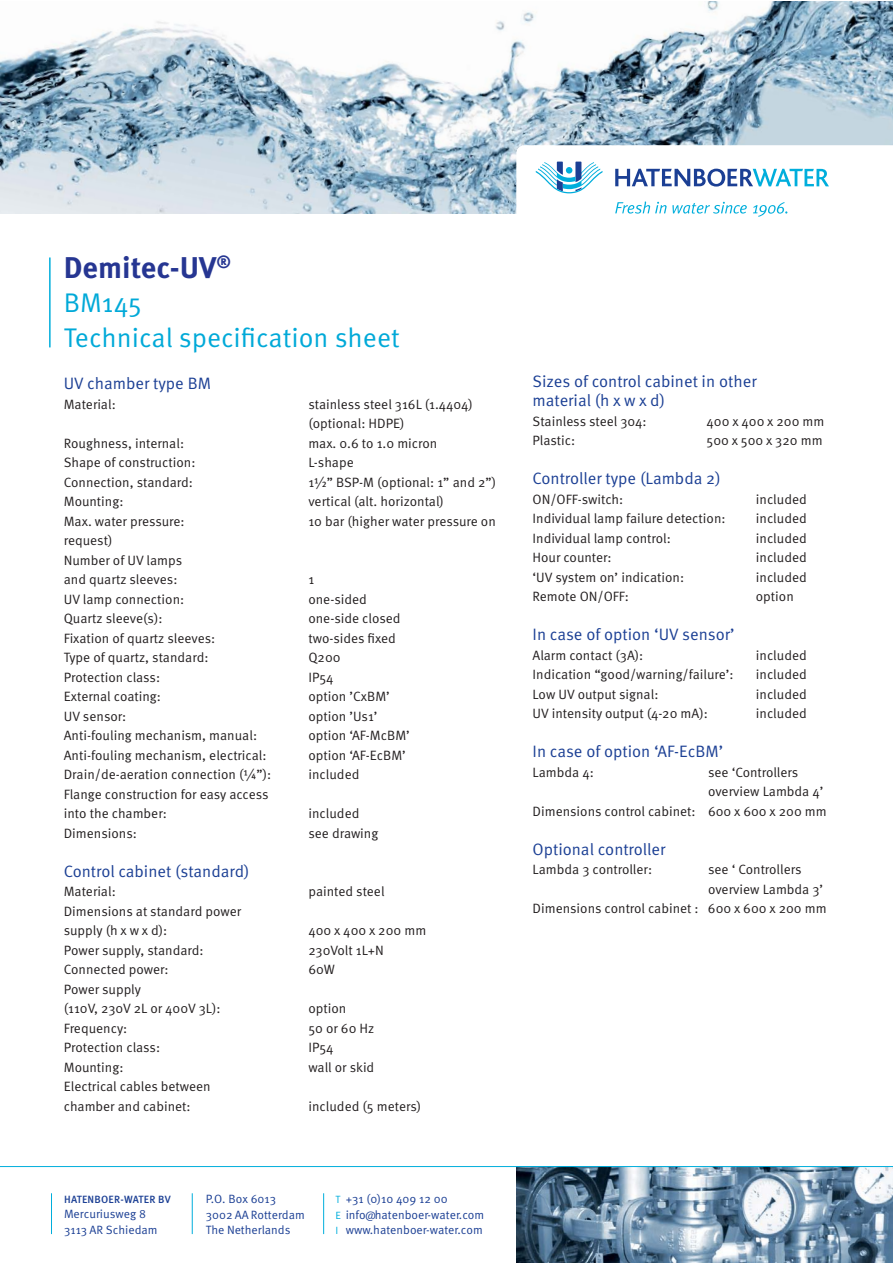
<style>
.page{position:relative;width:893px;height:1263px;background:#fff}
.page>*{position:absolute;margin:0;border:0;box-sizing:border-box;transform-origin:0 0}
.t1{font:700 30px "Meta OT";color:#263692}
.t2{font:27px "Meta OT Norm";color:#00a9d8}
.t3{font:16.5px "Meta OT Norm";color:#1b3f94}
.t4{font:13.5px/19.5px "Meta OT Norm";color:#231f20}
.t5{font:12px/15.8px "Meta OT Norm";color:#1b3f94}
.t6{font:500 10.5px "Meta OT";letter-spacing:.02em;color:#1b3f94}
.s1{font-size:10.5px;color:#00aedc}
</style>
<div class="page">
<img style="left:0;top:1px;width:893px;height:212px">
<svg style="left:516px;top:145px;width:377px;height:72px"></svg>
<hr style="left:192px;top:1193px;width:1px;height:41px;background:#00aedc">
<hr style="left:323px;top:1193px;width:1px;height:41px;background:#00aedc">
<hr style="left:51px;top:1193px;width:1px;height:41px;background:#00aedc">
<hr style="left:49px;top:257px;width:2px;height:90px;background:#00aedc">
<img style="left:517px;top:1167px;width:376px;height:96px">
<hr style="left:0;top:1166px;width:893px;height:1px;background:#00aedc">
<p class="t1" style="left:64px;top:248px;width:169px">Demitec-UV<sup>®</sup></p>
<p class="t2" style="left:64px;top:287px;width:80px">BM145</p>
<p class="t2" style="left:64px;top:321px;width:337px">Technical specification sheet</p>
<p class="t3" style="left:64px;top:373px;width:149px">UV chamber type BM</p>
<p class="t4" style="left:64px;top:394px;width:54px">Material:</p>
<p class="t4" style="left:308px;top:394px;width:166px">stainless steel 316L (1.4404)</p>
<p class="t4" style="left:308px;top:414px;width:98px">(optional: HDPE)</p>
<p class="t4" style="left:64px;top:433px;width:122px">Roughness, internal:</p>
<p class="t4" style="left:308px;top:433px;width:130px">max. 0.6 to 1.0 micron</p>
<p class="t4" style="left:64px;top:453px;width:133px">Shape of construction:</p>
<p class="t4" style="left:308px;top:453px;width:47px">L-shape</p>
<p class="t4" style="left:64px;top:472px;width:131px">Connection, standard:</p>
<p class="t4" style="left:308px;top:472px;width:189px">1½” BSP-M (optional: 1” and 2”)</p>
<p class="t4" style="left:64px;top:492px;width:61px">Mounting:</p>
<p class="t4" style="left:308px;top:492px;width:137px">vertical (alt. horizontal)</p>
<p class="t4" style="left:64px;top:511px;width:122px">Max. water pressure:</p>
<p class="t4" style="left:308px;top:511px;width:189px">10 bar (higher water pressure on</p>
<p class="t4" style="left:64px;top:531px;width:50px">request)</p>
<p class="t4" style="left:64px;top:550px;width:120px">Number of UV lamps</p>
<p class="t4" style="left:64px;top:570px;width:115px">and quartz sleeves:</p>
<p class="t4" style="left:308px;top:570px;width:7px">1</p>
<p class="t4" style="left:64px;top:589px;width:122px">UV lamp connection:</p>
<p class="t4" style="left:308px;top:589px;width:60px">one-sided</p>
<p class="t4" style="left:64px;top:609px;width:100px">Quartz sleeve(s):</p>
<p class="t4" style="left:308px;top:609px;width:94px">one-side closed</p>
<p class="t4" style="left:64px;top:628px;width:153px">Fixation of quartz sleeves:</p>
<p class="t4" style="left:308px;top:628px;width:89px">two-sides fixed</p>
<p class="t4" style="left:64px;top:648px;width:146px">Type of quartz, standard:</p>
<p class="t4" style="left:308px;top:648px;width:34px">Q200</p>
<p class="t4" style="left:64px;top:667px;width:98px">Protection class:</p>
<p class="t4" style="left:308px;top:667px;width:27px">IP54</p>
<p class="t4" style="left:64px;top:687px;width:99px">External coating:</p>
<p class="t4" style="left:308px;top:687px;width:83px">option ’CxBM’</p>
<p class="t4" style="left:64px;top:706px;width:64px">UV sensor:</p>
<p class="t4" style="left:308px;top:706px;width:71px">option ’Us1’</p>
<p class="t4" style="left:64px;top:726px;width:195px">Anti-fouling mechanism, manual:</p>
<p class="t4" style="left:308px;top:726px;width:103px">option ‘AF-McBM’</p>
<p class="t4" style="left:64px;top:745px;width:204px">Anti-fouling mechanism, electrical:</p>
<p class="t4" style="left:308px;top:745px;width:99px">option ‘AF-EcBM’</p>
<p class="t4" style="left:64px;top:765px;width:209px">Drain/de-aeration connection (¼”):</p>
<p class="t4" style="left:308px;top:765px;width:53px">included</p>
<p class="t4" style="left:64px;top:784px;width:206px">Flange construction for easy access</p>
<p class="t4" style="left:64px;top:804px;width:105px">into the chamber:</p>
<p class="t4" style="left:308px;top:804px;width:53px">included</p>
<p class="t4" style="left:64px;top:823px;width:75px">Dimensions:</p>
<p class="t4" style="left:308px;top:823px;width:72px">see drawing</p>
<p class="t3" style="left:64px;top:861px;width:187px">Control cabinet (standard)</p>
<p class="t4" style="left:64px;top:882px;width:54px">Material:</p>
<p class="t4" style="left:308px;top:882px;width:78px">painted steel</p>
<p class="t4" style="left:64px;top:901px;width:179px">Dimensions at standard power</p>
<p class="t4" style="left:64px;top:921px;width:105px">supply (h x w x d):</p>
<p class="t4" style="left:308px;top:921px;width:119px">400 x 400 x 200 mm</p>
<p class="t4" style="left:64px;top:940px;width:141px">Power supply, standard:</p>
<p class="t4" style="left:308px;top:940px;width:77px">230Volt 1L+N</p>
<p class="t4" style="left:64px;top:960px;width:106px">Connected power:</p>
<p class="t4" style="left:308px;top:960px;width:28px">60W</p>
<p class="t4" style="left:64px;top:979px;width:79px">Power supply</p>
<p class="t4" style="left:64px;top:999px;width:158px">(110V, 230V 2L or 400V 3L):</p>
<p class="t4" style="left:308px;top:999px;width:39px">option</p>
<p class="t4" style="left:64px;top:1018px;width:65px">Frequency:</p>
<p class="t4" style="left:308px;top:1018px;width:68px">50 or 60 Hz</p>
<p class="t4" style="left:64px;top:1038px;width:98px">Protection class:</p>
<p class="t4" style="left:308px;top:1038px;width:27px">IP54</p>
<p class="t4" style="left:64px;top:1057px;width:61px">Mounting:</p>
<p class="t4" style="left:308px;top:1057px;width:67px">wall or skid</p>
<p class="t4" style="left:64px;top:1077px;width:148px">Electrical cables between</p>
<p class="t4" style="left:64px;top:1096px;width:128px">chamber and cabinet:</p>
<p class="t4" style="left:308px;top:1096px;width:114px">included (5 meters)</p>
<p class="t6" style="left:64px;top:1192px;width:108px">HATENBOER-WATER BV</p>
<p class="t5" style="left:64px;top:1206px;width:95px">Mercuriusweg 8<br>3113 AR Schiedam</p>
<p class="t5" style="left:206px;top:1191px;width:100px">P.O. Box 6013<br>3002 AA Rotterdam<br>The Netherlands</p>
<p class="t5" style="left:335px;top:1191px;width:150px"><span class="s1">T</span> +31 (0)10 409 12 00<br><span class="s1">E</span> info@hatenboer-water.com<br><span class="s1">I</span> www.hatenboer-water.com</p>
<p class="t3" style="left:532px;top:371px;width:226px">Sizes of control cabinet in other</p>
<p class="t3" style="left:532px;top:391px;width:134px">material (h x w x d)</p>
<p class="t4" style="left:532px;top:412px;width:116px">Stainless steel 304:</p>
<p class="t4" style="left:706px;top:412px;width:119px">400 x 400 x 200 mm</p>
<p class="t4" style="left:532px;top:431px;width:44px">Plastic:</p>
<p class="t4" style="left:706px;top:431px;width:118px">500 x 500 x 320 mm</p>
<p class="t3" style="left:532px;top:469px;width:190px">Controller type (Lambda 2)</p>
<p class="t4" style="left:532px;top:490px;width:92px">ON/OFF-switch:</p>
<p class="t4" style="left:756px;top:490px;width:53px">included</p>
<p class="t4" style="left:532px;top:509px;width:195px">Individual lamp failure detection:</p>
<p class="t4" style="left:756px;top:509px;width:53px">included</p>
<p class="t4" style="left:532px;top:529px;width:140px">Individual lamp control:</p>
<p class="t4" style="left:756px;top:529px;width:53px">included</p>
<p class="t4" style="left:532px;top:548px;width:81px">Hour counter:</p>
<p class="t4" style="left:756px;top:548px;width:53px">included</p>
<p class="t4" style="left:532px;top:568px;width:153px">‘UV system on’ indication:</p>
<p class="t4" style="left:756px;top:568px;width:53px">included</p>
<p class="t4" style="left:532px;top:587px;width:98px">Remote ON/OFF:</p>
<p class="t4" style="left:756px;top:587px;width:39px">option</p>
<p class="t3" style="left:532px;top:625px;width:204px">In case of option ‘UV sensor’</p>
<p class="t4" style="left:532px;top:646px;width:112px">Alarm contact (3A):</p>
<p class="t4" style="left:756px;top:646px;width:53px">included</p>
<p class="t4" style="left:532px;top:665px;width:202px">Indication “good/warning/failure’:</p>
<p class="t4" style="left:756px;top:665px;width:53px">included</p>
<p class="t4" style="left:532px;top:685px;width:127px">Low UV output signal:</p>
<p class="t4" style="left:756px;top:685px;width:53px">included</p>
<p class="t4" style="left:532px;top:704px;width:177px">UV intensity output (4-20 mA):</p>
<p class="t4" style="left:756px;top:704px;width:53px">included</p>
<p class="t3" style="left:532px;top:742px;width:192px">In case of option ‘AF-EcBM’</p>
<p class="t4" style="left:532px;top:763px;width:63px">Lambda 4:</p>
<p class="t4" style="left:708px;top:763px;width:92px">see ‘Controllers</p>
<p class="t4" style="left:708px;top:782px;width:117px">overview Lambda 4’</p>
<p class="t4" style="left:532px;top:802px;width:296px">Dimensions control cabinet: 600 x 600 x 200 mm</p>
<p class="t3" style="left:532px;top:839px;width:134px">Optional controller</p>
<p class="t4" style="left:532px;top:860px;width:121px">Lambda 3 controller:</p>
<p class="t4" style="left:708px;top:860px;width:117px">see ‘ Controllers overview Lambda 3’</p>
<p class="t4" style="left:532px;top:899px;width:296px">Dimensions control cabinet : 600 x 600 x 200 mm</p>
</div>
